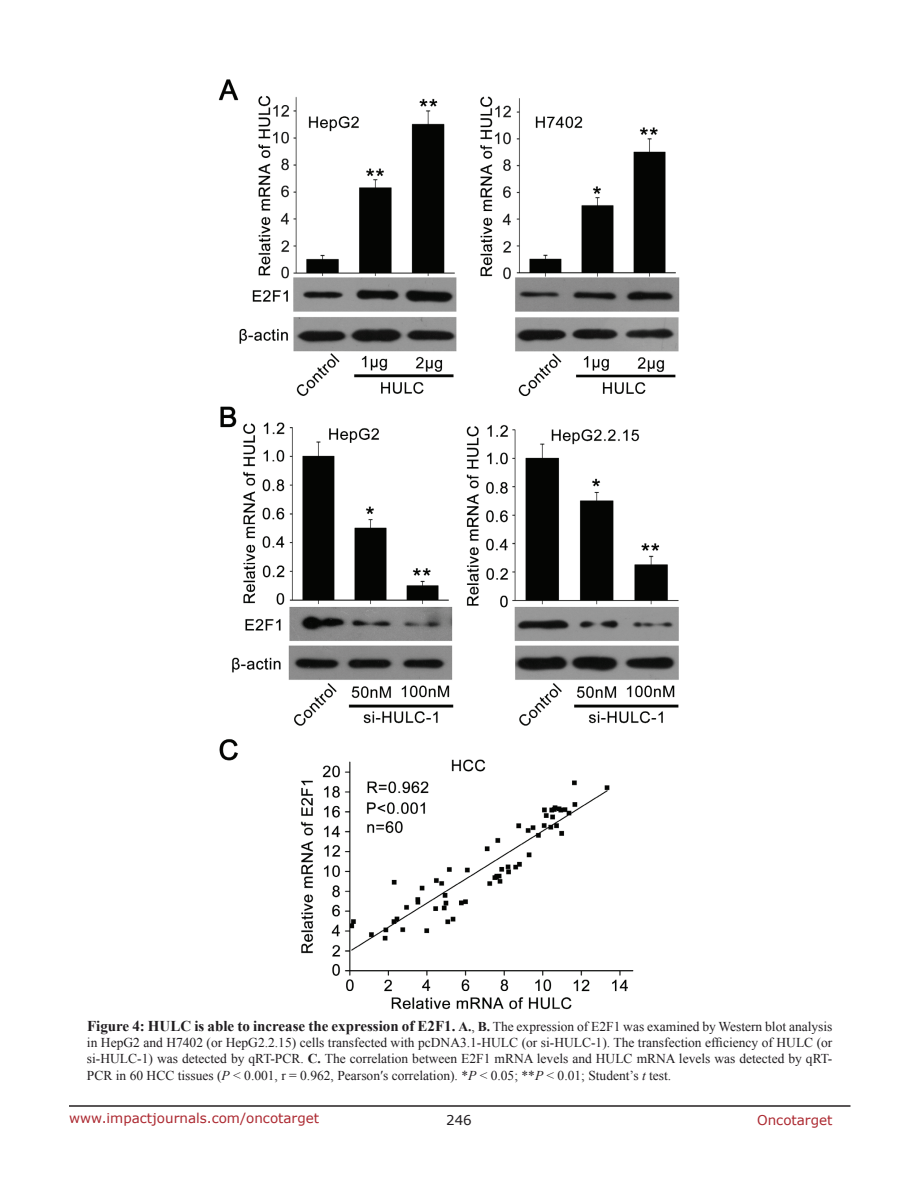
<style>
.page{position:relative;width:918px;height:1188px;background:#fff}
.page>*{position:absolute;margin:0;border:0;box-sizing:border-box;transform-origin:0 0}
.t1{font:13.5px/16.2px "Times New Roman";color:#201d20;text-align:justify}
.t2{font:13.5px "Verdana";color:#ac2830}
.t3{font:13.5px "Verdana";color:#201d20}
.s1{font-weight:700;font-size:15px}
.s2{font-weight:700}
.s3{font-style:italic}
</style>
<div class="page">
<hr style="left:69px;top:1105px;width:781px;height:2px;background:#231f20">
<img style="left:218px;top:79px;width:462px;height:931px">
<p class="t1" style="left:87px;top:1018px;width:747px"><span class="s1">Figure 4: HULC is able to increase the expression of E2F1.</span> <span class="s2">A.</span>, <span class="s2">B.</span> The expression of E2F1 was examined by Western blot analysis in HepG2 and H7402 (or HepG2.2.15) cells transfected with pcDNA3.1-HULC (or si-HULC-1). The transfection efficiency of HULC (or si-HULC-1) was detected by qRT-PCR. <span class="s2">C.</span> The correlation between E2F1 mRNA levels and HULC mRNA levels was detected by qRT-PCR in 60 HCC tissues (<span class="s3">P</span> &lt; 0.001, r = 0.962, Pearson′s correlation). *<span class="s3">P</span> &lt; 0.05; **<span class="s3">P</span> &lt; 0.01; Student’s <span class="s3">t</span> test.</p>
<p class="t2" style="left:69px;top:1109px;width:252px">www.impactjournals.com/oncotarget</p>
<p class="t3" style="left:446px;top:1111px;width:27px">246</p>
<p class="t2" style="left:757px;top:1111px;width:77px">Oncotarget</p>
</div>
